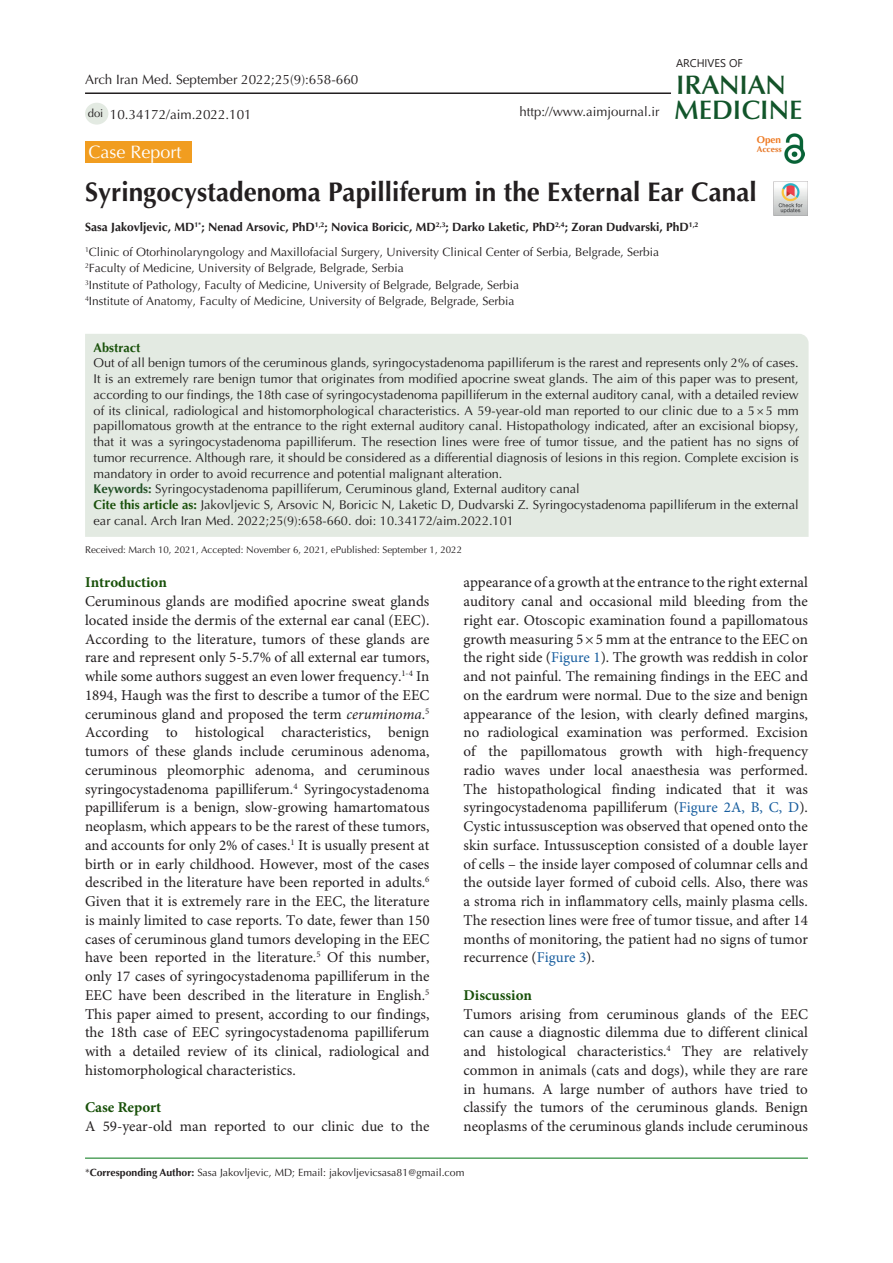
<style>
.page{position:relative;width:893px;height:1263px;background:#fff}
.page>*{position:absolute;margin:0;border:0;box-sizing:border-box;transform-origin:0 0}
.t1{font:700 27px "Optima LT Std";color:#231f20}
.t2{font:600 26.85px "Optima LT Std";color:#11552a}
.t3{font:600 26.85px "Optima LT Std";color:#145228}
.t4{font:18px "Optima LT Std";color:#fff}
.t5{font:15px/18.8px "Minion Pro";color:#231f20;text-align:justify}
.t6{font:700 15px "Minion Pro";color:#19510a}
.t7{font:13.5px "Optima LT Std";color:#231f20}
.t8{font:13.2px "Optima LT Std";color:#231f20}
.t9{font:12.75px/15.8px "Optima LT Std";color:#231f20;text-align:justify}
.t10{font:700 12.75px "Optima LT Std";color:#19510a}
.t11{font:12px "Optima LT Std";color:#231f20}
.t12{font:700 12px "Optima LT Std";color:#231f20}
.t13{font:11.25px "Optima LT Std";color:#231f20}
.t14{font:11.1px "Segoe UI";color:#231f20}
.t15{font:10.5px "Optima LT Std";color:#231f20}
.t16{font:700 9.9px "Optima LT Std";color:#ee7a23}
.t17{font:9.75px "Optima LT Std";color:#231f20}
.t18{font:700 8.4px "Optima LT Std";color:#e67625}
.s1{font-weight:700;color:#235126}
.s2{font-weight:700;color:#19500a}
.s3{font-style:italic}
.s4{color:#175d9e}
.s5{font-weight:700}
</style>
<div class="page">
<hr style="left:85px;top:1158px;width:723px;height:1px;background:#007513">
<div style="left:85px;top:141px;width:106px;height:22px;background:#f19d20"></div>
<div style="left:85px;top:334px;width:724px;height:203px;background:#e3eae2"></div>
<div style="left:85px;top:103px;width:23px;height:22px;background:#e3eae2;border-radius:50%"></div>
<hr style="left:85px;top:92px;width:586px;height:2px;background:#231f20">
<img style="left:785px;top:133px;width:19px;height:31px">
<img style="left:774px;top:182px;width:34px;height:34px">
<p class="t7" style="left:85px;top:72px;width:275px">Arch Iran Med. September 2022;25(9):658-660</p>
<p class="t13" style="left:88px;top:106px;width:17px">doi</p>
<p class="t7" style="left:110px;top:106px;width:143px">10.34172/aim.2022.101</p>
<p class="t8" style="left:520px;top:104px;width:141px">http://www.aimjournal.ir</p>
<p class="t14" style="left:676px;top:52px;width:68px">ARCHIVES OF</p>
<p class="t3" style="left:676px;top:69px;width:111px">IRANIAN</p>
<p class="t2" style="left:674px;top:94px;width:130px">MEDICINE</p>
<p class="t16" style="left:757px;top:134px;width:26px">Open</p>
<p class="t18" style="left:757px;top:144px;width:26px">Access</p>
<p class="t4" style="left:89px;top:141px;width:95px">Case Report</p>
<p class="t1" style="left:85px;top:177px;width:673px">Syringocystadenoma Papilliferum in the External Ear Canal</p>
<p class="t12" style="left:85px;top:220px;width:615px">Sasa Jakovljevic, MD<sup>1*</sup>; Nenad Arsovic, PhD<sup>1,2</sup>; Novica Boricic, MD<sup>2,3</sup>; Darko Laketic, PhD<sup>2,4</sup>; Zoran Dudvarski, PhD<sup>1,2</sup></p>
<p class="t11" style="left:85px;top:245px;width:576px"><sup>1</sup>Clinic of Otorhinolaryngology and Maxillofacial Surgery, University Clinical Center of Serbia, Belgrade, Serbia</p>
<p class="t11" style="left:85px;top:261px;width:320px"><sup>2</sup>Faculty of Medicine, University of Belgrade, Belgrade, Serbia</p>
<p class="t11" style="left:85px;top:278px;width:436px"><sup>3</sup>Institute of Pathology, Faculty of Medicine, University of Belgrade, Belgrade, Serbia</p>
<p class="t11" style="left:85px;top:294px;width:431px"><sup>4</sup>Institute of Anatomy, Faculty of Medicine, University of Belgrade, Belgrade, Serbia</p>
<p class="t10" style="left:94px;top:340px;width:48px">Abstract</p>
<p class="t9" style="left:94px;top:355px;width:707px">Out of all benign tumors of the ceruminous glands, syringocystadenoma papilliferum is the rarest and represents only 2% of cases.<br>It is an extremely rare benign tumor that originates from modified apocrine sweat glands. The aim of this paper was to present, according to our findings, the 18th case of syringocystadenoma papilliferum in the external auditory canal, with a detailed review of its clinical, radiological and histomorphological characteristics. A 59-year-old man reported to our clinic due to a 5×5 mm papillomatous growth at the entrance to the right external auditory canal. Histopathology indicated, after an excisional biopsy, that it was a syringocystadenoma papilliferum. The resection lines were free of tumor tissue, and the patient has no signs of tumor recurrence. Although rare, it should be considered as a differential diagnosis of lesions in this region. Complete excision is mandatory in order to avoid recurrence and potential malignant alteration.</p>
<p class="t9" style="left:94px;top:481px;width:488px"><span class="s1">Keywords:</span> Syringocystadenoma papilliferum, Ceruminous gland, External auditory canal</p>
<p class="t9" style="left:94px;top:497px;width:706px"><span class="s2">Cite this article as:</span> Jakovljevic S, Arsovic N, Boricic N, Laketic D, Dudvarski Z. Syringocystadenoma papilliferum in the external ear canal. Arch Iran Med. 2022;25(9):658-660. doi: 10.34172/aim.2022.101</p>
<p class="t17" style="left:85px;top:544px;width:379px">Received: March 10, 2021, Accepted: November 6, 2021, ePublished: September 1, 2022</p>
<p class="t6" style="left:85px;top:572px;width:83px">Introduction</p>
<p class="t5" style="left:85px;top:592px;width:346px">Ceruminous glands are modified apocrine sweat glands located inside the dermis of the external ear canal (EEC).<br>According to the literature, tumors of these glands are rare and represent only 5-5.7% of all external ear tumors, while some authors suggest an even lower frequency.<sup>1-4</sup> In 1894, Haugh was the first to describe a tumor of the EEC ceruminous gland and proposed the term <span class="s3">ceruminoma</span>.<sup>5<br></sup>According to histological characteristics, benign tumors of these glands include ceruminous adenoma, ceruminous pleomorphic adenoma, and ceruminous syringocystadenoma papilliferum.<sup>4</sup> Syringocystadenoma papilliferum is a benign, slow-growing hamartomatous neoplasm, which appears to be the rarest of these tumors, and accounts for only 2% of cases.<sup>1</sup> It is usually present at birth or in early childhood. However, most of the cases described in the literature have been reported in adults.<sup>6<br></sup>Given that it is extremely rare in the EEC, the literature is mainly limited to case reports. To date, fewer than 150 cases of ceruminous gland tumors developing in the EEC have been reported in the literature.<sup>5</sup> Of this number, only 17 cases of syringocystadenoma papilliferum in the EEC have been described in the literature in English.<sup>5<br></sup>This paper aimed to present, according to our findings, the 18th case of EEC syringocystadenoma papilliferum with a detailed review of its clinical, radiological and histomorphological characteristics.</p>
<p class="t6" style="left:85px;top:1097px;width:78px">Case Report</p>
<p class="t5" style="left:85px;top:1117px;width:346px">A 59-year-old man reported to our clinic due to the</p>
<p class="t5" style="left:463px;top:574px;width:346px">appearance of a growth at the entrance to the right external auditory canal and occasional mild bleeding from the right ear. Otoscopic examination found a papillomatous growth measuring 5×5 mm at the entrance to the EEC on the right side (<span class="s4">Figure 1</span>). The growth was reddish in color and not painful. The remaining findings in the EEC and on the eardrum were normal. Due to the size and benign appearance of the lesion, with clearly defined margins, no radiological examination was performed. Excision of the papillomatous growth with high-frequency radio waves under local anaesthesia was performed.<br>The histopathological finding indicated that it was syringocystadenoma papilliferum (<span class="s4">Figure 2A, B, C, D</span>).<br>Cystic intussusception was observed that opened onto the skin surface. Intussusception consisted of a double layer of cells – the inside layer composed of columnar cells and the outside layer formed of cuboid cells. Also, there was a stroma rich in inflammatory cells, mainly plasma cells.<br>The resection lines were free of tumor tissue, and after 14 months of monitoring, the patient had no signs of tumor recurrence (<span class="s4">Figure 3</span>).</p>
<p class="t6" style="left:463px;top:984px;width:70px">Discussion</p>
<p class="t5" style="left:463px;top:1005px;width:346px">Tumors arising from ceruminous glands of the EEC can cause a diagnostic dilemma due to different clinical and histological characteristics.<sup>4</sup> They are relatively common in animals (cats and dogs), while they are rare in humans. A large number of authors have tried to classify the tumors of the ceruminous glands. Benign neoplasms of the ceruminous glands include ceruminous</p>
<p class="t15" style="left:85px;top:1166px;width:381px">*<span class="s5">Corresponding Author:</span> Sasa Jakovljevic, MD; Email: jakovljevicsasa81@gmail.com</p>
</div>
